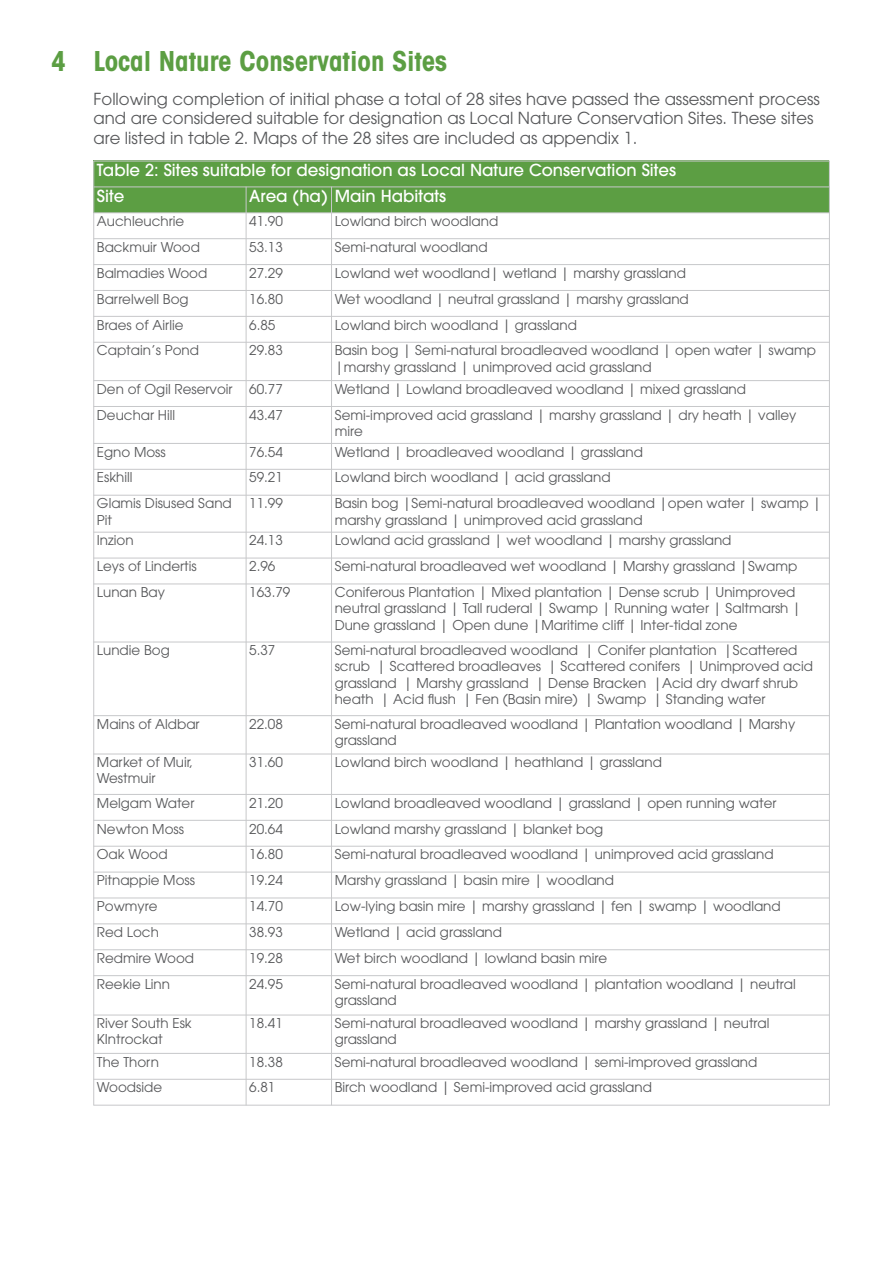
<style>
.page{position:relative;width:893px;height:1263px;background:#fff}
.page>*{position:absolute;margin:0;border:0;box-sizing:border-box;transform-origin:0 0}
.t1{font:700 condensed 27px "ITC Avant Garde Std";color:#5c9e43}
.t2{font:16.5px/19.8px "ITC Avant Garde Std";color:#57585a}
.t3{font:500 16.5px "ITC Avant Garde Std";color:#fff}
.t4{font:13.5px/16.2px "ITC Avant Garde Std";color:#57585a}
</style>
<div class="page">
<div style="left:94px;top:161px;width:735px;height:26px;background:#5c9e43"></div>
<div style="left:94px;top:187px;width:152px;height:26px;background:#5c9e43"></div>
<div style="left:246px;top:187px;width:85px;height:26px;background:#5c9e43"></div>
<div style="left:331px;top:187px;width:499px;height:26px;background:#5c9e43"></div>
<hr style="left:93px;top:161px;width:1px;height:944px;background:#c7c8ca">
<hr style="left:246px;top:187px;width:1px;height:918px;background:#c7c8ca">
<hr style="left:331px;top:187px;width:1px;height:918px;background:#c7c8ca">
<hr style="left:829px;top:161px;width:1px;height:944px;background:#c7c8ca">
<hr style="left:94px;top:161px;width:736px;height:1px;background:#c7c8ca">
<hr style="left:94px;top:187px;width:736px;height:1px;background:#c7c8ca">
<hr style="left:94px;top:213px;width:736px;height:1px;background:#c7c8ca">
<hr style="left:94px;top:238px;width:736px;height:1px;background:#c7c8ca">
<hr style="left:94px;top:264px;width:736px;height:1px;background:#c7c8ca">
<hr style="left:94px;top:290px;width:736px;height:1px;background:#c7c8ca">
<hr style="left:94px;top:316px;width:736px;height:1px;background:#c7c8ca">
<hr style="left:94px;top:342px;width:736px;height:1px;background:#c7c8ca">
<hr style="left:94px;top:380px;width:736px;height:1px;background:#c7c8ca">
<hr style="left:94px;top:406px;width:736px;height:1px;background:#c7c8ca">
<hr style="left:94px;top:443px;width:736px;height:1px;background:#c7c8ca">
<hr style="left:94px;top:469px;width:736px;height:1px;background:#c7c8ca">
<hr style="left:94px;top:495px;width:736px;height:1px;background:#c7c8ca">
<hr style="left:94px;top:532px;width:736px;height:1px;background:#c7c8ca">
<hr style="left:94px;top:558px;width:736px;height:1px;background:#c7c8ca">
<hr style="left:94px;top:584px;width:736px;height:1px;background:#c7c8ca">
<hr style="left:94px;top:642px;width:736px;height:1px;background:#c7c8ca">
<hr style="left:94px;top:715px;width:736px;height:1px;background:#c7c8ca">
<hr style="left:94px;top:754px;width:736px;height:1px;background:#c7c8ca">
<hr style="left:94px;top:794px;width:736px;height:1px;background:#c7c8ca">
<hr style="left:94px;top:820px;width:736px;height:1px;background:#c7c8ca">
<hr style="left:94px;top:846px;width:736px;height:1px;background:#c7c8ca">
<hr style="left:94px;top:872px;width:736px;height:1px;background:#c7c8ca">
<hr style="left:94px;top:898px;width:736px;height:1px;background:#c7c8ca">
<hr style="left:94px;top:924px;width:736px;height:1px;background:#c7c8ca">
<hr style="left:94px;top:949px;width:736px;height:1px;background:#c7c8ca">
<hr style="left:94px;top:975px;width:736px;height:1px;background:#c7c8ca">
<hr style="left:94px;top:1015px;width:736px;height:1px;background:#c7c8ca">
<hr style="left:94px;top:1053px;width:736px;height:1px;background:#c7c8ca">
<hr style="left:94px;top:1079px;width:736px;height:1px;background:#c7c8ca">
<hr style="left:94px;top:1105px;width:736px;height:1px;background:#c7c8ca">
<h2 class="t1" style="left:51px;top:49px;width:398px">4 Local Nature Conservation Sites</h2>
<p class="t2" style="left:94px;top:90px;width:728px">Following completion of initial phase a total of 28 sites have passed the assessment process and are considered suitable for designation as Local Nature Conservation Sites. These sites are listed in table 2. Maps of the 28 sites are included as appendix 1.</p>
<p class="t3" style="left:97px;top:163px;width:581px">Table 2: Sites suitable for designation as Local Nature Conservation Sites</p>
<p class="t3" style="left:97px;top:189px;width:29px">Site</p>
<p class="t3" style="left:249px;top:189px;width:198px">Area (ha) Main Habitats</p>
<p class="t4" style="left:97px;top:214px;width:89px">Auchleuchrie</p>
<p class="t4" style="left:249px;top:214px;width:35px">41.90</p>
<p class="t4" style="left:335px;top:214px;width:165px">Lowland birch woodland</p>
<p class="t4" style="left:97px;top:240px;width:105px">Backmuir Wood</p>
<p class="t4" style="left:249px;top:240px;width:35px">53.13</p>
<p class="t4" style="left:335px;top:240px;width:155px">Semi-natural woodland</p>
<p class="t4" style="left:97px;top:266px;width:112px">Balmadies Wood</p>
<p class="t4" style="left:249px;top:266px;width:35px">27.29</p>
<p class="t4" style="left:335px;top:266px;width:353px">Lowland wet woodland| wetland | marshy grassland</p>
<p class="t4" style="left:97px;top:292px;width:93px">Barrelwell Bog</p>
<p class="t4" style="left:249px;top:292px;width:35px">16.80</p>
<p class="t4" style="left:335px;top:292px;width:356px">Wet woodland | neutral grassland | marshy grassland</p>
<p class="t4" style="left:97px;top:318px;width:88px">Braes of Airlie</p>
<p class="t4" style="left:249px;top:318px;width:28px">6.85</p>
<p class="t4" style="left:335px;top:318px;width:244px">Lowland birch woodland | grassland</p>
<p class="t4" style="left:97px;top:344px;width:104px">Captain’s Pond</p>
<p class="t4" style="left:249px;top:344px;width:35px">29.83</p>
<p class="t4" style="left:335px;top:344px;width:483px">Basin bog | Semi-natural broadleaved woodland | open water | swamp |marshy grassland | unimproved acid grassland</p>
<p class="t4" style="left:97px;top:382px;width:137px">Den of Ogil Reservoir</p>
<p class="t4" style="left:249px;top:382px;width:35px">60.77</p>
<p class="t4" style="left:335px;top:382px;width:413px">Wetland | Lowland broadleaved woodland | mixed grassland</p>
<p class="t4" style="left:97px;top:408px;width:80px">Deuchar Hill</p>
<p class="t4" style="left:249px;top:408px;width:35px">43.47</p>
<p class="t4" style="left:335px;top:408px;width:463px">Semi-improved acid grassland | marshy grassland | dry heath | valley mire</p>
<p class="t4" style="left:97px;top:445px;width:70px">Egno Moss</p>
<p class="t4" style="left:249px;top:445px;width:35px">76.54</p>
<p class="t4" style="left:335px;top:445px;width:310px">Wetland | broadleaved woodland | grassland</p>
<p class="t4" style="left:97px;top:471px;width:37px">Eskhill</p>
<p class="t4" style="left:249px;top:471px;width:35px">59.21</p>
<p class="t4" style="left:335px;top:471px;width:277px">Lowland birch woodland | acid grassland</p>
<p class="t4" style="left:97px;top:497px;width:136px">Glamis Disused Sand<br>Pit</p>
<p class="t4" style="left:249px;top:497px;width:35px">11.99</p>
<p class="t4" style="left:335px;top:497px;width:488px">Basin bog |Semi-natural broadleaved woodland |open water | swamp | marshy grassland | unimproved acid grassland</p>
<p class="t4" style="left:97px;top:534px;width:38px">Inzion</p>
<p class="t4" style="left:249px;top:534px;width:35px">24.13</p>
<p class="t4" style="left:335px;top:534px;width:398px">Lowland acid grassland | wet woodland | marshy grassland</p>
<p class="t4" style="left:97px;top:560px;width:101px">Leys of Lindertis</p>
<p class="t4" style="left:249px;top:560px;width:28px">2.96</p>
<p class="t4" style="left:335px;top:560px;width:464px">Semi-natural broadleaved wet woodland | Marshy grassland |Swamp</p>
<p class="t4" style="left:97px;top:585px;width:70px">Lunan Bay</p>
<p class="t4" style="left:249px;top:585px;width:43px">163.79</p>
<p class="t4" style="left:335px;top:585px;width:468px">Coniferous Plantation | Mixed plantation | Dense scrub | Unimproved neutral grassland | Tall ruderal | Swamp | Running water | Saltmarsh |<br>Dune grassland | Open dune |Maritime cliff | Inter-tidal zone</p>
<p class="t4" style="left:97px;top:643px;width:74px">Lundie Bog</p>
<p class="t4" style="left:249px;top:643px;width:28px">5.37</p>
<p class="t4" style="left:335px;top:643px;width:480px">Semi-natural broadleaved woodland | Conifer plantation |Scattered scrub | Scattered broadleaves | Scattered conifers | Unimproved acid grassland | Marshy grassland | Dense Bracken |Acid dry dwarf shrub heath | Acid flush | Fen (Basin mire) | Swamp | Standing water</p>
<p class="t4" style="left:97px;top:717px;width:104px">Mains of Aldbar</p>
<p class="t4" style="left:249px;top:717px;width:35px">22.08</p>
<p class="t4" style="left:335px;top:717px;width:462px">Semi-natural broadleaved woodland | Plantation woodland | Marshy grassland</p>
<p class="t4" style="left:97px;top:755px;width:98px">Market of Muir,<br>Westmuir</p>
<p class="t4" style="left:249px;top:755px;width:35px">31.60</p>
<p class="t4" style="left:335px;top:755px;width:329px">Lowland birch woodland | heathland | grassland</p>
<p class="t4" style="left:97px;top:796px;width:99px">Melgam Water</p>
<p class="t4" style="left:249px;top:796px;width:35px">21.20</p>
<p class="t4" style="left:335px;top:796px;width:443px">Lowland broadleaved woodland | grassland | open running water</p>
<p class="t4" style="left:97px;top:822px;width:89px">Newton Moss</p>
<p class="t4" style="left:249px;top:822px;width:35px">20.64</p>
<p class="t4" style="left:335px;top:822px;width:270px">Lowland marshy grassland | blanket bog</p>
<p class="t4" style="left:97px;top:848px;width:72px">Oak Wood</p>
<p class="t4" style="left:249px;top:848px;width:35px">16.80</p>
<p class="t4" style="left:335px;top:848px;width:440px">Semi-natural broadleaved woodland | unimproved acid grassland</p>
<p class="t4" style="left:97px;top:874px;width:100px">Pitnappie Moss</p>
<p class="t4" style="left:249px;top:874px;width:35px">19.24</p>
<p class="t4" style="left:335px;top:874px;width:281px">Marshy grassland | basin mire | woodland</p>
<p class="t4" style="left:97px;top:899px;width:62px">Powmyre</p>
<p class="t4" style="left:249px;top:899px;width:35px">14.70</p>
<p class="t4" style="left:335px;top:899px;width:448px">Low-lying basin mire | marshy grassland | fen | swamp | woodland</p>
<p class="t4" style="left:97px;top:925px;width:64px">Red Loch</p>
<p class="t4" style="left:249px;top:925px;width:35px">38.93</p>
<p class="t4" style="left:335px;top:925px;width:169px">Wetland | acid grassland</p>
<p class="t4" style="left:97px;top:951px;width:99px">Redmire Wood</p>
<p class="t4" style="left:249px;top:951px;width:35px">19.28</p>
<p class="t4" style="left:335px;top:951px;width:274px">Wet birch woodland | lowland basin mire</p>
<p class="t4" style="left:97px;top:977px;width:75px">Reekie Linn</p>
<p class="t4" style="left:249px;top:977px;width:35px">24.95</p>
<p class="t4" style="left:335px;top:977px;width:463px">Semi-natural broadleaved woodland | plantation woodland | neutral grassland</p>
<p class="t4" style="left:97px;top:1016px;width:96px">River South Esk<br>KIntrockat</p>
<p class="t4" style="left:249px;top:1016px;width:35px">18.41</p>
<p class="t4" style="left:335px;top:1016px;width:436px">Semi-natural broadleaved woodland | marshy grassland | neutral grassland</p>
<p class="t4" style="left:97px;top:1055px;width:64px">The Thorn</p>
<p class="t4" style="left:249px;top:1055px;width:35px">18.38</p>
<p class="t4" style="left:335px;top:1055px;width:424px">Semi-natural broadleaved woodland | semi-improved grassland</p>
<p class="t4" style="left:97px;top:1081px;width:67px">Woodside</p>
<p class="t4" style="left:249px;top:1081px;width:28px">6.81</p>
<p class="t4" style="left:335px;top:1081px;width:319px">Birch woodland | Semi-improved acid grassland</p>
</div>
